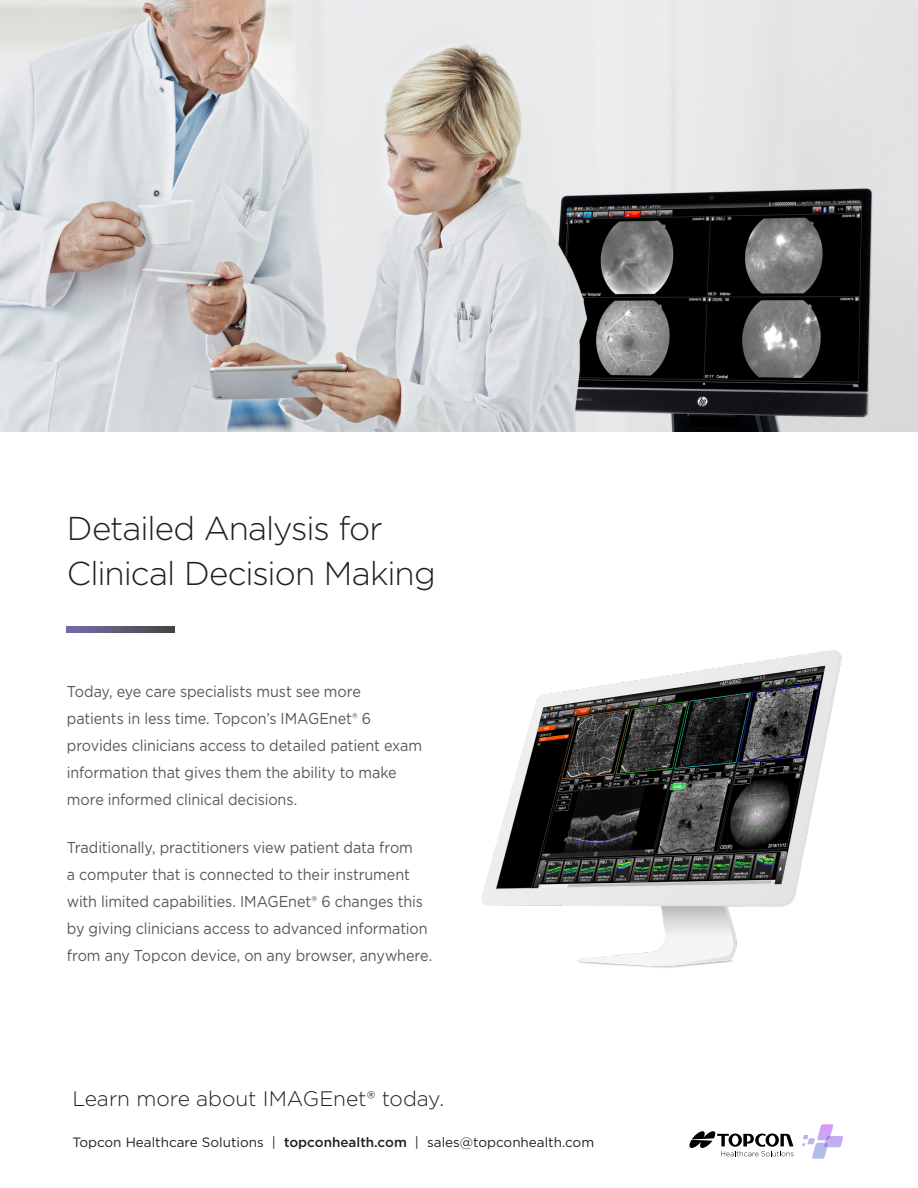
<style>
.page{position:relative;width:918px;height:1188px;background:#fff}
.page>*{position:absolute;margin:0;border:0;box-sizing:border-box;transform-origin:0 0}
.t1{font:300 33px/45px "Gotham";letter-spacing:-.03em;color:#231f20}
.t2{font:300 21px "Gotham";color:#231f20}
.t3{font:15.75px/27px "Gotham";letter-spacing:-.01em;color:#57585a;scale:.91 1}
.t4{font:13.5px "Gotham";color:#231f20}
.s1{font-weight:500}
</style>
<div class="page">
<svg style="left:689px;top:1131px;width:105px;height:25px"></svg>
<svg style="left:802px;top:1124px;width:41px;height:35px"></svg>
<img style="left:0;top:0;width:918px;height:432px">
<svg style="left:67px;top:626px;width:108px;height:7px"></svg>
<img style="left:481px;top:650px;width:361px;height:318px">
<p class="t1" style="left:67px;top:505px;width:370px">Detailed Analysis for<br>Clinical Decision Making</p>
<p class="t3" style="left:67px;top:678px;width:392px">Today, eye care specialists must see more<br>patients in less time. Topcon’s IMAGEnet® 6 provides clinicians access to detailed patient exam information that gives them the ability to make more informed clinical decisions.</p>
<p class="t3" style="left:67px;top:834px;width:403px">Traditionally, practitioners view patient data from<br>a computer that is connected to their instrument with limited capabilities. IMAGEnet® 6 changes this by giving clinicians access to advanced information from any Topcon device, on any browser, anywhere.</p>
<p class="t2" style="left:72px;top:1085px;width:373px">Learn more about IMAGEnet® today.</p>
<p class="t4" style="left:72px;top:1133px;width:523px">Topcon Healthcare Solutions | <span class="s1">topconhealth.com</span> | sales@topconhealth.com</p>
</div>
